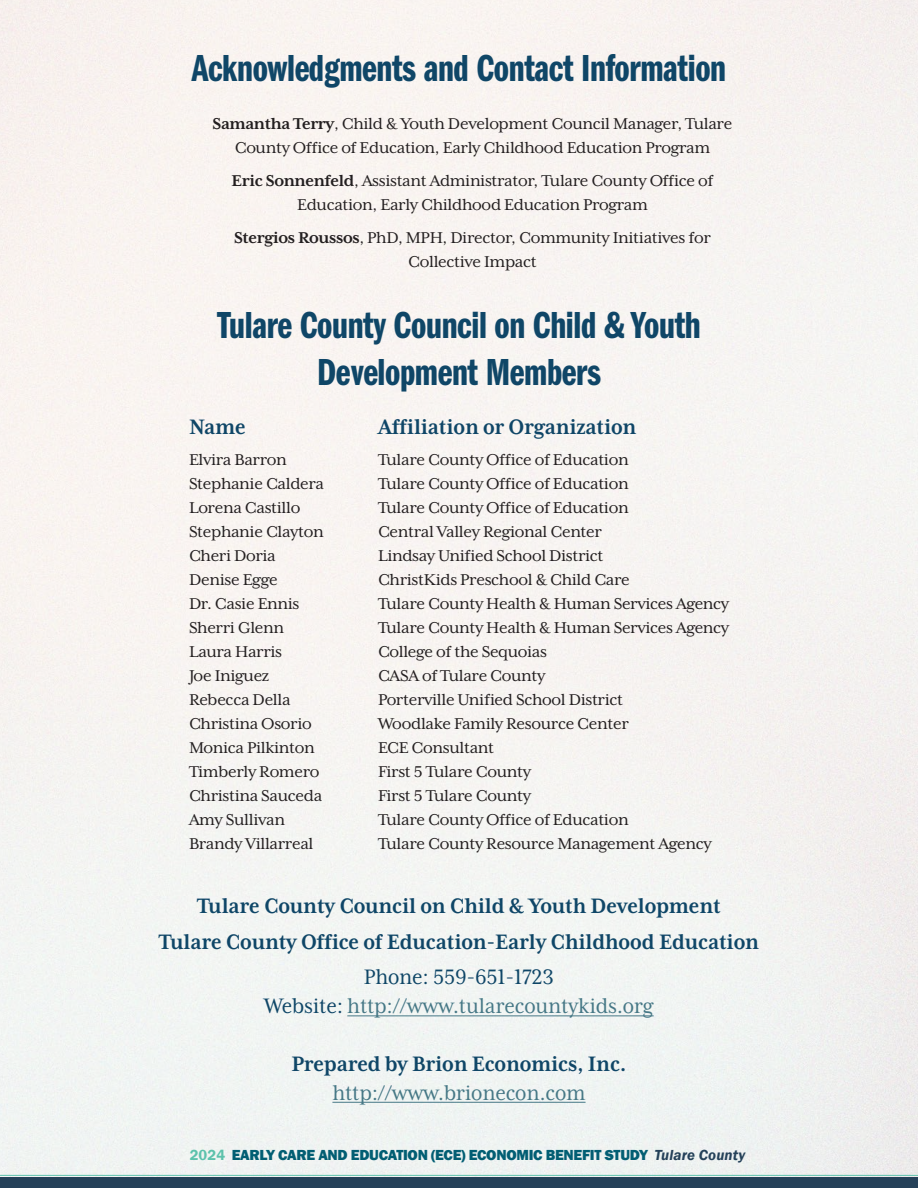
<style>
.page{position:relative;width:918px;height:1188px;background:#fff}
.page>*{position:absolute;margin:0;border:0;box-sizing:border-box;transform-origin:0 0}
.Title_page{font:39px/46.8px "Franklin Gothic LT Pro Dm Cm";letter-spacing:-.01em;color:#0f4667;text-align:center}
.Subheading{font:700 24px "Mrs Eaves XL Serif Nar OT";letter-spacing:-.01em;color:#0f4667}
.Subheading-2{font:24px "Mrs Eaves XL Serif Nar OT";letter-spacing:-.01em;color:#467886}
.Subheading-3{font:24px "Mrs Eaves XL Serif Nar OT";letter-spacing:-.01em;color:#0f4667}
.List_Paragraph{font:18px/24px "Mrs Eaves XL Serif OT";letter-spacing:-.02em;color:#231f20;text-align:center}
.t1{font:800 15px "Franklin Gothic";letter-spacing:-.02em;color:#025e73}
.s1{font-weight:700}
.s2{color:#0f4667}
.s3{font-weight:600;color:#5dc2ac}
.s4{font-weight:600;font-style:italic;color:#254159}
</style>
<div class="page">
<div style="left:0;top:0;width:918px;height:1175px;background:#f6f4f1"></div>
<svg style="left:0;top:1175px;width:918px;height:2px"></svg>
<div style="left:0;top:1177px;width:918px;height:11px;background:#254159"></div>
<hr style="left:347px;top:1015px;width:307px;height:1px;background:#467886">
<hr style="left:332px;top:1102px;width:254px;height:1px;background:#467886">
<p class="Title_page" style="left:192px;top:45px;width:536px">Acknowledgments and Contact Information</p>
<p class="List_Paragraph" style="left:213px;top:112px;width:521px"><span class="s1">Samantha Terry</span>, Child &amp; Youth Development Council Manager, Tulare<br>County Office of Education, Early Childhood Education Program</p>
<p class="List_Paragraph" style="left:232px;top:169px;width:483px"><span class="s1">Eric Sonnenfeld</span>, Assistant Administrator, Tulare County Office of<br>Education, Early Childhood Education Program</p>
<p class="List_Paragraph" style="left:234px;top:226px;width:478px"><span class="s1">Stergios Roussos</span>, PhD, MPH, Director, Community Initiatives for<br>Collective Impact</p>
<p class="Title_page" style="left:217px;top:303px;width:485px">Tulare County Council on Child &amp; Youth<br>Development Members</p>
<p class="Subheading" style="left:189px;top:414px;width:58px">Name</p>
<p class="Subheading" style="left:378px;top:414px;width:260px">Affiliation or Organization</p>
<p class="List_Paragraph" style="left:189px;top:448px;width:99px">Elvira Barron</p>
<p class="List_Paragraph" style="left:378px;top:448px;width:252px">Tulare County Office of Education</p>
<p class="List_Paragraph" style="left:189px;top:472px;width:137px">Stephanie Caldera</p>
<p class="List_Paragraph" style="left:378px;top:472px;width:252px">Tulare County Office of Education</p>
<p class="List_Paragraph" style="left:189px;top:496px;width:113px">Lorena Castillo</p>
<p class="List_Paragraph" style="left:378px;top:496px;width:252px">Tulare County Office of Education</p>
<p class="List_Paragraph" style="left:189px;top:520px;width:136px">Stephanie Clayton</p>
<p class="List_Paragraph" style="left:378px;top:520px;width:226px">Central Valley Regional Center</p>
<p class="List_Paragraph" style="left:189px;top:544px;width:88px">Cheri Doria</p>
<p class="List_Paragraph" style="left:378px;top:544px;width:227px">Lindsay Unified School District</p>
<p class="List_Paragraph" style="left:189px;top:568px;width:90px">Denise Egge</p>
<p class="List_Paragraph" style="left:378px;top:568px;width:253px">ChristKids Preschool &amp; Child Care</p>
<p class="List_Paragraph" style="left:189px;top:592px;width:112px">Dr. Casie Ennis</p>
<p class="List_Paragraph" style="left:378px;top:592px;width:353px">Tulare County Health &amp; Human Services Agency</p>
<p class="List_Paragraph" style="left:189px;top:616px;width:97px">Sherri Glenn</p>
<p class="List_Paragraph" style="left:378px;top:616px;width:353px">Tulare County Health &amp; Human Services Agency</p>
<p class="List_Paragraph" style="left:189px;top:640px;width:95px">Laura Harris</p>
<p class="List_Paragraph" style="left:378px;top:640px;width:171px">College of the Sequoias</p>
<p class="List_Paragraph" style="left:189px;top:664px;width:82px">Joe Iniguez</p>
<p class="List_Paragraph" style="left:378px;top:664px;width:169px">CASA of Tulare County</p>
<p class="List_Paragraph" style="left:189px;top:688px;width:103px">Rebecca Della</p>
<p class="List_Paragraph" style="left:378px;top:688px;width:247px">Porterville Unified School District</p>
<p class="List_Paragraph" style="left:189px;top:712px;width:124px">Christina Osorio</p>
<p class="List_Paragraph" style="left:378px;top:712px;width:252px">Woodlake Family Resource Center</p>
<p class="List_Paragraph" style="left:189px;top:736px;width:127px">Monica Pilkinton</p>
<p class="List_Paragraph" style="left:378px;top:736px;width:118px">ECE Consultant</p>
<p class="List_Paragraph" style="left:189px;top:760px;width:132px">Timberly Romero</p>
<p class="List_Paragraph" style="left:378px;top:760px;width:155px">First 5 Tulare County</p>
<p class="List_Paragraph" style="left:189px;top:784px;width:135px">Christina Sauceda</p>
<p class="List_Paragraph" style="left:378px;top:784px;width:155px">First 5 Tulare County</p>
<p class="List_Paragraph" style="left:189px;top:808px;width:98px">Amy Sullivan</p>
<p class="List_Paragraph" style="left:378px;top:808px;width:252px">Tulare County Office of Education</p>
<p class="List_Paragraph" style="left:189px;top:832px;width:126px">Brandy Villarreal</p>
<p class="List_Paragraph" style="left:378px;top:832px;width:335px">Tulare County Resource Management Agency</p>
<p class="Subheading" style="left:197px;top:893px;width:525px">Tulare County Council on Child &amp; Youth Development</p>
<p class="Subheading" style="left:159px;top:928px;width:602px">Tulare County Office of Education-Early Childhood Education</p>
<p class="Subheading-3" style="left:364px;top:964px;width:192px">Phone: 559-651-1723</p>
<p class="Subheading-2" style="left:264px;top:993px;width:391px"><span class="s2">Website:</span> http://www.tularecountykids.org</p>
<p class="Subheading" style="left:291px;top:1050px;width:337px">Prepared by Brion Economics, Inc.</p>
<p class="Subheading-2" style="left:332px;top:1080px;width:255px">http://www.brionecon.com</p>
<p class="t1" style="left:190px;top:1145px;width:557px"><span class="s3">2024</span> EARLY CARE AND EDUCATION (ECE) ECONOMIC BENEFIT STUDY <span class="s4">Tulare County</span></p>
</div>
